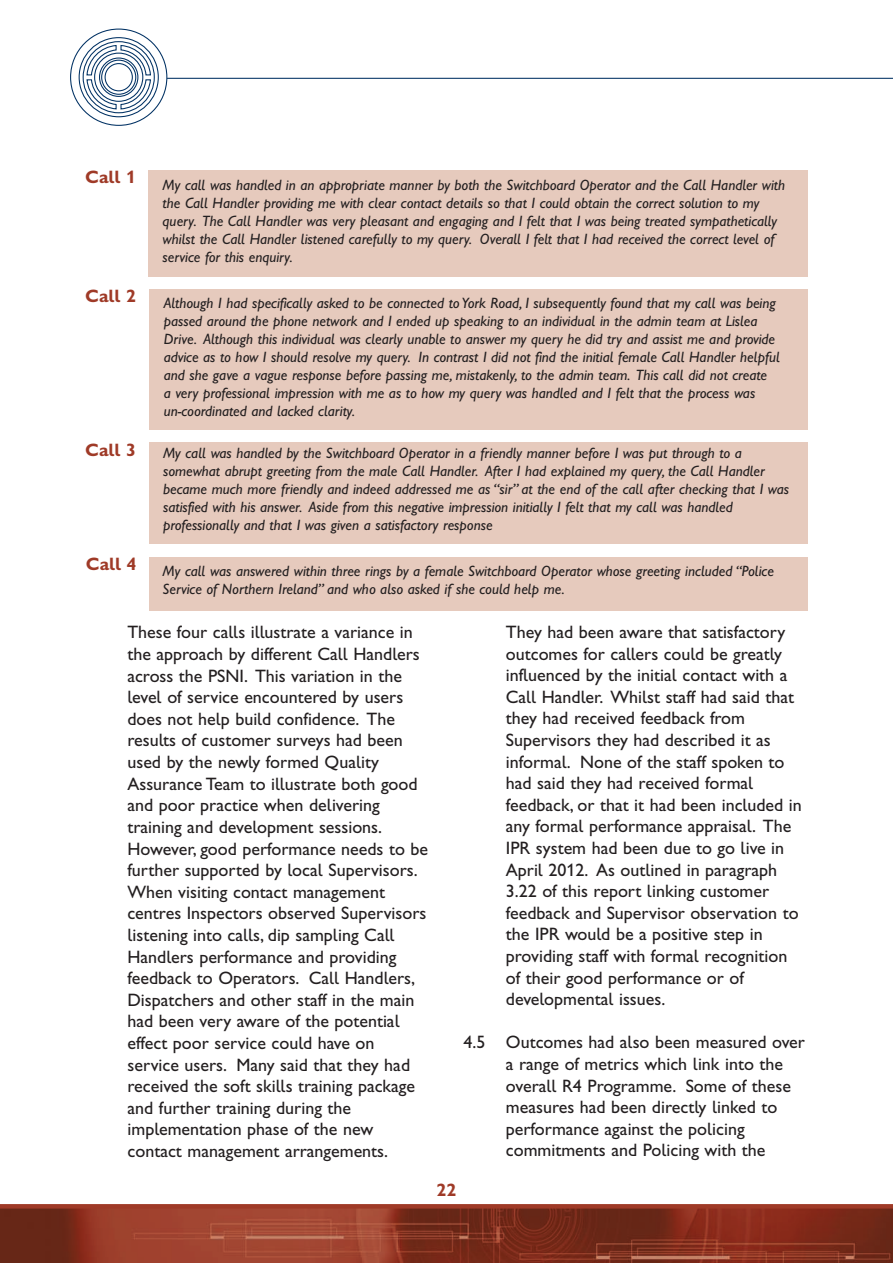
<style>
.page{position:relative;width:893px;height:1263px;background:#fff}
.page>*{position:absolute;margin:0;border:0;box-sizing:border-box;transform-origin:0 0}
.t1{font:18px/21.6px "Gill Sans Hta";color:#231f20}
.t2{font:18px "Gill Sans Hta Bold Plain";color:#9f3a27}
.t3{font:italic 15px/18px "Gill Sans Hta";color:#231f20}
</style>
<div class="page">
<div style="left:149px;top:170px;width:659px;height:106px;background:#e6cabd"></div>
<div style="left:150px;top:289px;width:658px;height:141px;background:#e6cabd"></div>
<div style="left:149px;top:442px;width:659px;height:102px;background:#e6cabd"></div>
<div style="left:149px;top:557px;width:658px;height:53px;background:#e6cabd"></div>
<hr style="left:167px;top:78px;width:726px;height:1px;background:#003163">
<div style="left:83px;top:41px;width:72px;height:72px;border:1px solid #003163;border-radius:50%"></div>
<div style="left:79px;top:37px;width:80px;height:80px;border:1px solid #003163;border-radius:50%"></div>
<svg style="left:86px;top:44px;width:66px;height:66px"></svg>
<img style="left:0;top:1208px;width:893px;height:55px">
<svg style="left:0;top:1204px;width:893px;height:4px;background:#a03d2b"></svg>
<p class="t2" style="left:85px;top:170px;width:52px">Call 1</p>
<p class="t3" style="left:163px;top:178px;width:624px">My call was handled in an appropriate manner by both the Switchboard Operator and the Call Handler with the Call Handler providing me with clear contact details so that I could obtain the correct solution to my query. The Call Handler was very pleasant and engaging and I felt that I was being treated sympathetically whilst the Call Handler listened carefully to my query. Overall I felt that I had received the correct level of service for this enquiry.</p>
<p class="t3" style="left:164px;top:295px;width:618px">Although I had specifically asked to be connected to York Road, I subsequently found that my call was being passed around the phone network and I ended up speaking to an individual in the admin team at Lislea Drive. Although this individual was clearly unable to answer my query he did try and assist me and provide advice as to how I should resolve my query. In contrast I did not find the initial female Call Handler helpful and she gave a vague response before passing me, mistakenly, to the admin team. This call did not create<br>a very professional impression with me as to how my query was handled and I felt that the process was un-coordinated and lacked clarity.</p>
<p class="t3" style="left:163px;top:446px;width:627px">My call was handled by the Switchboard Operator in a friendly manner before I was put through to a somewhat abrupt greeting from the male Call Handler. After I had explained my query, the Call Handler became much more friendly and indeed addressed me as “sir” at the end of the call after checking that I was satisfied with his answer. Aside from this negative impression initially I felt that my call was handled professionally and that I was given a satisfactory response</p>
<p class="t3" style="left:163px;top:563px;width:613px">My call was answered within three rings by a female Switchboard Operator whose greeting included “Police<br>Service of Northern Ireland” and who also asked if she could help me.</p>
<p class="t1" style="left:506px;top:623px;width:297px">They had been aware that satisfactory outcomes for callers could be greatly influenced by the initial contact with a Call Handler. Whilst staff had said that they had received feedback from Supervisors they had described it as informal. None of the staff spoken to had said they had received formal feedback, or that it had been included in any formal performance appraisal. The IPR system had been due to go live in April 2012. As outlined in paragraph 3.22 of this report linking customer feedback and Supervisor observation to the IPR would be a positive step in providing staff with formal recognition of their good performance or of developmental issues.</p>
<p class="t1" style="left:506px;top:1033px;width:301px;text-indent:-42px">4.5 Outcomes had also been measured over a range of metrics which link into the overall R4 Programme. Some of these measures had been directly linked to performance against the policing commitments and Policing with the</p>
<p class="t2" style="left:85px;top:290px;width:52px">Call 2</p>
<p class="t2" style="left:85px;top:443px;width:52px">Call 3</p>
<p class="t2" style="left:86px;top:557px;width:52px">Call 4</p>
<p class="t1" style="left:127px;top:623px;width:302px">These four calls illustrate a variance in the approach by different Call Handlers across the PSNI. This variation in the level of service encountered by users does not help build confidence. The results of customer surveys had been used by the newly formed Quality Assurance Team to illustrate both good and poor practice when delivering training and development sessions.<br>However, good performance needs to be further supported by local Supervisors.<br>When visiting contact management centres Inspectors observed Supervisors listening into calls, dip sampling Call Handlers performance and providing feedback to Operators. Call Handlers, Dispatchers and other staff in the main had been very aware of the potential effect poor service could have on service users. Many said that they had received the soft skills training package and further training during the implementation phase of the new contact management arrangements.</p>
<p class="t2" style="left:437px;top:1184px;width:21px">22</p>
</div>
